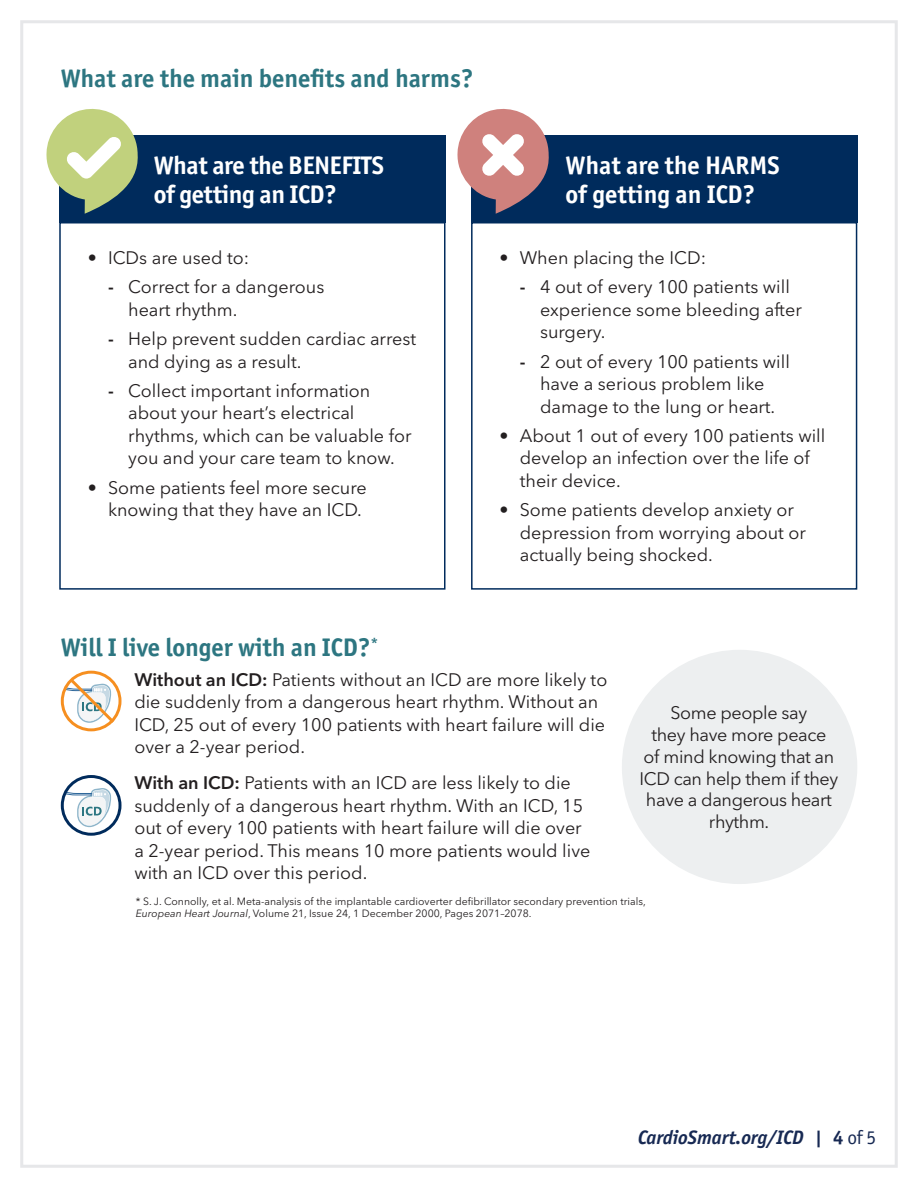
<style>
.page{position:relative;width:918px;height:1188px;background:#fff}
.page>*{position:absolute;margin:0;border:0;box-sizing:border-box;transform-origin:0 0}
.t1{font:700 25.5px/28.5px "Officina Sans ITC Std";letter-spacing:-.015em;color:#fff}
.t2{font:700 25.5px "Officina Sans ITC Std";color:#2d7681}
.t3{font:italic 700 19.5px "Officina Sans ITC Std";letter-spacing:-.01em;color:#172953}
.t4{font:18px/22.5px "Avenir Next World";color:#231f20}
.t5{font:18px/21.8px "Avenir Next World";letter-spacing:-.02em;color:#231f20;text-align:center}
.t6{font:10.5px/12px "Avenir Next World";color:#231f20}
.s1{font-weight:600}
.s2{font-style:italic}
.s3{font-style:normal}
.s4{font-weight:400;font-style:normal}
</style>
<div class="page">
<div style="left:59px;top:222px;width:387px;height:368px;border:2px solid #002b5c"></div>
<div style="left:59px;top:135px;width:387px;height:88px;background:#002b5c"></div>
<svg style="left:46px;top:108px;width:92px;height:106px"></svg>
<div style="left:471px;top:222px;width:386px;height:368px;border:2px solid #002b5c"></div>
<div style="left:471px;top:135px;width:386px;height:88px;background:#002b5c"></div>
<svg style="left:457px;top:108px;width:92px;height:106px"></svg>
<div style="left:61px;top:671px;width:61px;height:60px;border:3px solid #f68f20;border-radius:50%"></div>
<svg style="left:63px;top:676px;width:54px;height:50px"></svg>
<svg style="left:63px;top:785px;width:48px;height:44px"></svg>
<div style="left:61px;top:775px;width:61px;height:61px;border:3px solid #002b5c;border-radius:50%"></div>
<div style="left:622px;top:650px;width:235px;height:234px;background:#edeff0;border-radius:50%"></div>
<h1 class="t2" style="left:61px;top:62px;width:414px">What are the main benefits and harms?</h1>
<h1 class="t1" style="left:154px;top:151px;width:232px">What are the BENEFITS of getting an ICD?</h1>
<p class="t4" style="left:88px;top:247px;width:163px"><span class="s1">•</span> ICDs are used to:</p>
<p class="t4" style="left:128px;top:276px;width:198px;text-indent:-20px"><span class="s1">-</span> Correct for a dangerous heart rhythm.</p>
<p class="t4" style="left:128px;top:328px;width:290px;text-indent:-20px"><span class="s1">-</span> Help prevent sudden cardiac arrest and dying as a result.</p>
<p class="t4" style="left:128px;top:380px;width:285px;text-indent:-20px"><span class="s1">-</span> Collect important information about your heart’s electrical rhythms, which can be valuable for you and your care team to know.</p>
<p class="t4" style="left:88px;top:476px;width:281px;text-align:right"><span class="s1">•</span> Some patients feel more secure knowing that they have an ICD.</p>
<h1 class="t1" style="left:566px;top:151px;width:216px">What are the HARMS of getting an ICD?</h1>
<p class="t4" style="left:500px;top:247px;width:208px"><span class="s1">•</span> When placing the ICD:</p>
<p class="t4" style="left:540px;top:276px;width:263px;text-indent:-20px"><span class="s1">-</span> 4 out of every 100 patients will experience some bleeding after surgery.</p>
<p class="t4" style="left:520px;top:350px;width:272px;text-align:center"><span class="s1">-</span> 2 out of every 100 patients will have a serious problem like damage to the lung or heart.</p>
<p class="t4" style="left:520px;top:425px;width:307px;text-indent:-20px"><span class="s1">•</span> About 1 out of every 100 patients will develop an infection over the life of their device.</p>
<p class="t4" style="left:520px;top:499px;width:288px;text-indent:-20px"><span class="s1">•</span> Some patients develop anxiety or depression from worrying about or actually being shocked.</p>
<h1 class="t2" style="left:61px;top:632px;width:319px">Will I live longer with an ICD?<sup>*</sup></h1>
<p class="t4" style="left:134px;top:668px;width:474px"><span class="s1">Without an ICD:</span> Patients without an ICD are more likely to die suddenly from a dangerous heart rhythm. Without an ICD, 25 out of every 100 patients with heart failure will die over a 2-year period.</p>
<p class="t4" style="left:134px;top:772px;width:458px"><span class="s1">With an ICD:</span> Patients with an ICD are less likely to die suddenly of a dangerous heart rhythm. With an ICD, 15 out of every 100 patients with heart failure will die over a 2-year period. This means 10 more patients would live with an ICD over this period.</p>
<p class="t6" style="left:136px;top:895px;width:512px">* S. J. Connolly, et al. Meta-analysis of the implantable cardioverter defibrillator secondary prevention trials,<br><span class="s2">European Heart Journal</span>, Volume 21, Issue 24, 1 December 2000, Pages 2071–2078.</p>
<p class="t5" style="left:639px;top:702px;width:200px">Some people say<br>they have more peace<br>of mind knowing that an<br>ICD can help them if they have a dangerous heart rhythm.</p>
<p class="t3" style="left:638px;top:1125px;width:240px">CardioSmart.org/ICD | <span class="s3">4</span> <span class="s4">of 5</span></p>
</div>
